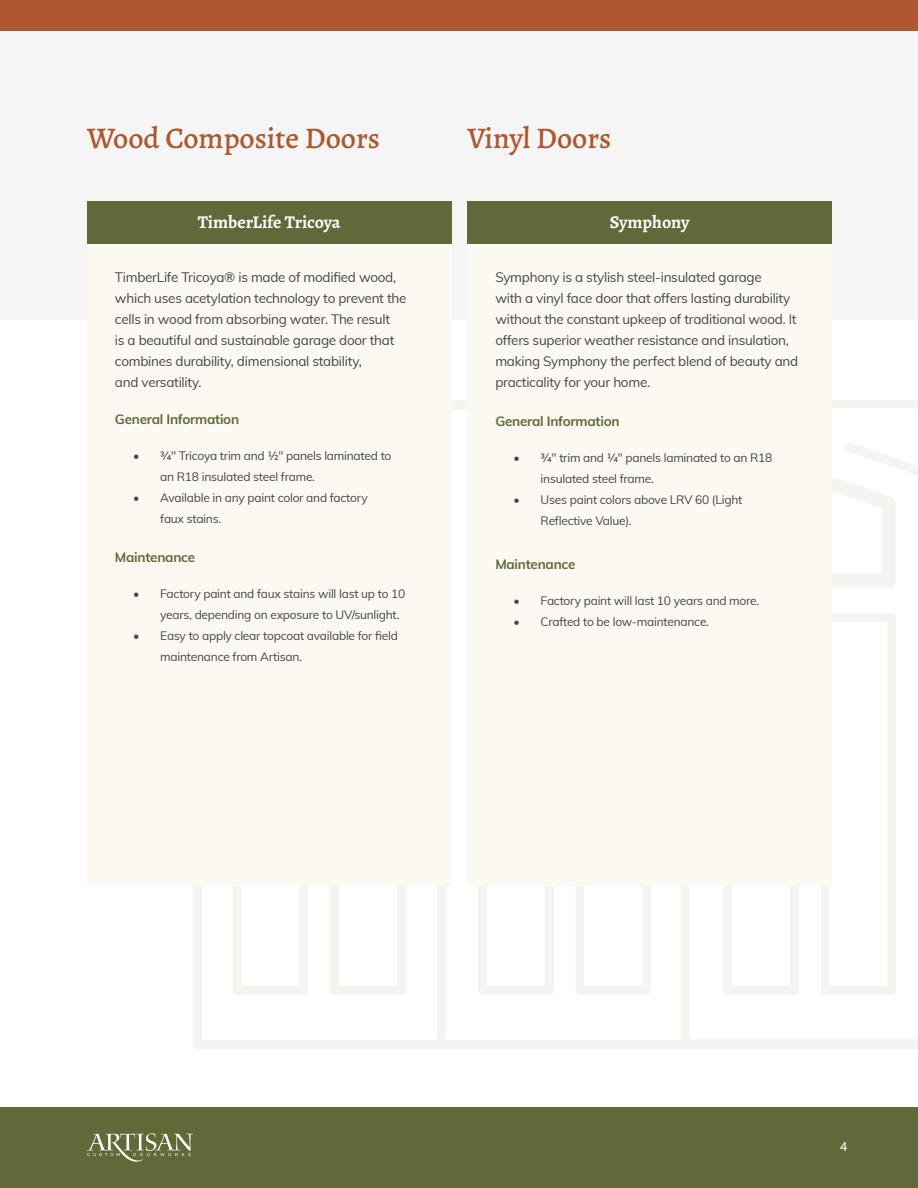
<style>
.page{position:relative;width:918px;height:1188px;background:#fff}
.page>*{position:absolute;margin:0;border:0;box-sizing:border-box;transform-origin:0 0}
.t1{font:500 30px "Alegreya";color:#ae5730}
.t2{font:700 18px "Alegreya";color:#fff}
.t3{font:15px "Mukta Mahee";color:#fff}
.t4{font:13.5px/21px "Muli";letter-spacing:-.02em;color:#454546}
.t5{font:700 13.5px "Muli";letter-spacing:-.02em;color:#626938}
.t6{font:12px/21px "Muli";letter-spacing:-.02em;color:#454546}
</style>
<div class="page">
<div style="left:0;top:0;width:918px;height:32px;background:#af5730"></div>
<div style="left:0;top:1107px;width:917px;height:81px;background:#626938"></div>
<svg style="left:193px;top:400px;width:725px;height:649px"></svg>
<svg style="left:821px;top:613px;width:75px;height:382px"></svg>
<svg style="left:832px;top:450px;width:64px;height:138px"></svg>
<div style="left:0;top:32px;width:918px;height:288px;background:#f5f5f5"></div>
<svg style="left:87px;top:1133px;width:106px;height:29px"></svg>
<div style="left:87px;top:201px;width:364px;height:44px;background:#606939"></div>
<div style="left:87px;top:245px;width:364px;height:641px;background:#fcf9f2"></div>
<div style="left:467px;top:201px;width:365px;height:44px;background:#606939"></div>
<div style="left:467px;top:245px;width:365px;height:641px;background:#fcf9f2"></div>
<p class="t1" style="left:87px;top:118px;width:294px">Wood Composite Doors</p>
<p class="t2" style="left:198px;top:210px;width:144px">TimberLife Tricoya</p>
<p class="t4" style="left:115px;top:266px;width:293px">TimberLife Tricoya® is made of modified wood, which uses acetylation technology to prevent the cells in wood from absorbing water. The result<br>is a beautiful and sustainable garage door that combines durability, dimensional stability,</p>
<p class="t4" style="left:115px;top:371px;width:88px">and versatility.</p>
<p class="t5" style="left:115px;top:409px;width:126px">General Information</p>
<p class="t6" style="left:160px;top:445px;width:233px;text-indent:-27px">• ¾″ Tricoya trim and ½″ panels laminated to an R18 insulated steel frame.</p>
<p class="t6" style="left:160px;top:487px;width:209px;text-indent:-27px">• Available in any paint color and factory faux stains.</p>
<p class="t5" style="left:115px;top:547px;width:82px">Maintenance</p>
<p class="t6" style="left:160px;top:583px;width:247px;text-indent:-27px">• Factory paint and faux stains will last up to 10 years, depending on exposure to UV/sunlight.</p>
<p class="t6" style="left:160px;top:625px;width:239px;text-indent:-27px">• Easy to apply clear topcoat available for field maintenance from Artisan.</p>
<p class="t1" style="left:467px;top:118px;width:146px">Vinyl Doors</p>
<p class="t2" style="left:610px;top:210px;width:81px">Symphony</p>
<p class="t4" style="left:495px;top:266px;width:304px">Symphony is a stylish steel-insulated garage<br>with a vinyl face door that offers lasting durability without the constant upkeep of traditional wood. It offers superior weather resistance and insulation, making Symphony the perfect blend of beauty and practicality for your home.</p>
<p class="t5" style="left:495px;top:411px;width:126px">General Information</p>
<p class="t6" style="left:541px;top:446px;width:233px;text-indent:-27px">• ¾″ trim and ¼″ panels laminated to an R18 insulated steel frame.</p>
<p class="t6" style="left:541px;top:488px;width:203px;text-indent:-27px">• Uses paint colors above LRV 60 (Light<br>Reflective Value).</p>
<p class="t5" style="left:495px;top:554px;width:82px">Maintenance</p>
<p class="t6" style="left:514px;top:590px;width:247px">• Factory paint will last 10 years and more.</p>
<p class="t6" style="left:514px;top:611px;width:197px">• Crafted to be low-maintenance.</p>
<p class="t3" style="left:840px;top:1137px;width:9px">4</p>
</div>
